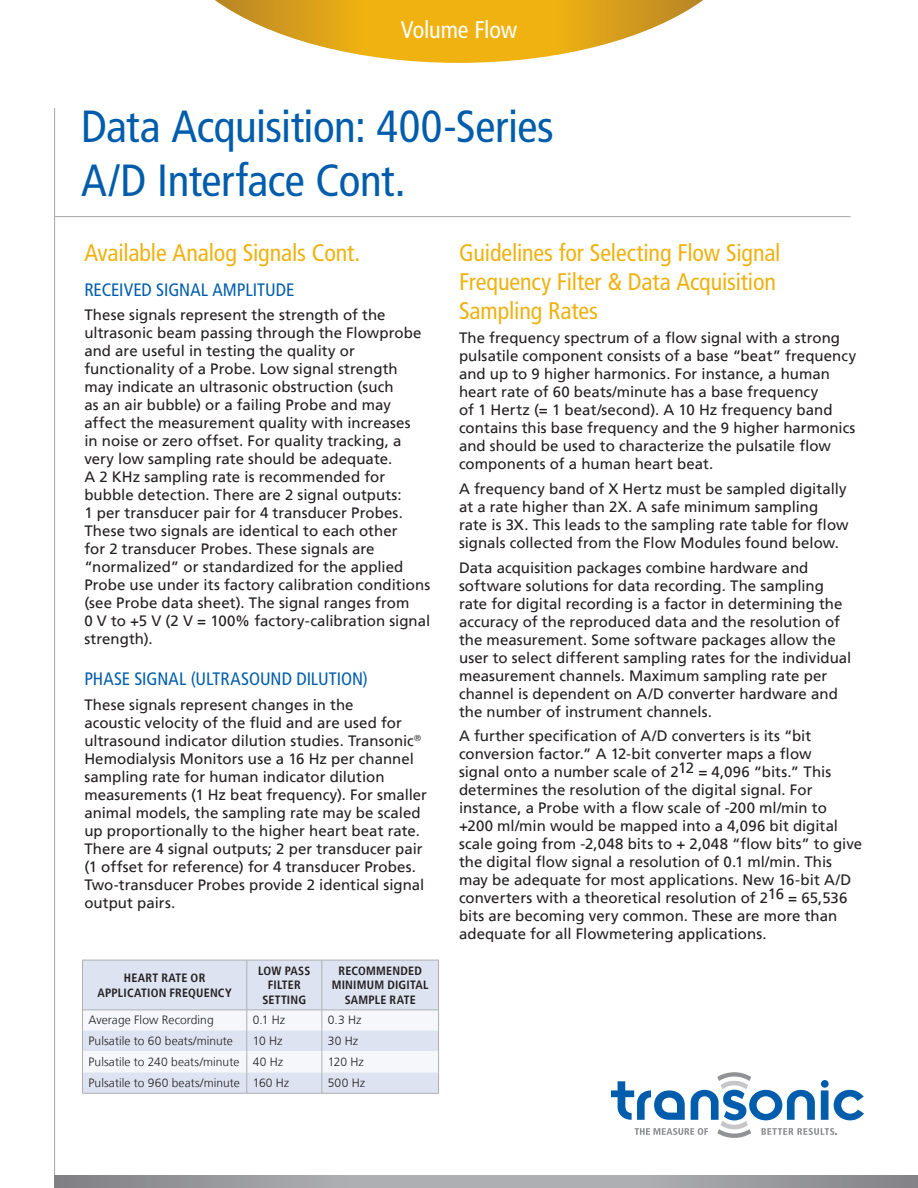
<style>
.page{position:relative;width:918px;height:1188px;background:#fff}
.page>*{position:absolute;margin:0;border:0;box-sizing:border-box;transform-origin:0 0}
.Paragraph_Style_1{font:condensed 45px/54px "Frutiger LT";letter-spacing:-.01em;color:#015dab}
.Subheading_Gray{font:condensed 24px/28.8px "Frutiger LT";letter-spacing:-.005em;color:#efb211}
.Oval_Text{font:condensed 24px "Frutiger LT";letter-spacing:-.01em;color:#fff}
.Subheading_blue{font:condensed 18px "Frutiger LT";color:#015dab}
.Body_Copy{font:15px/18px "Frutiger LT";color:#231f20}
.Cell_Style{font:300 12px "Frutiger LT";letter-spacing:.005em;color:#231f20}
.Table_Heading{font:700 condensed 12px/14.4px "Frutiger LT";letter-spacing:.015em;color:#231f20;text-align:center}
</style>
<div class="page">
<hr style="left:54px;top:108px;width:1px;height:1080px;background:#aeafb3">
<svg style="left:215px;top:0;width:488px;height:63px"></svg>
<svg style="left:611px;top:1072px;width:253px;height:66px"></svg>
<hr style="left:54px;top:216px;width:796px;height:1px;background:#aeafb3">
<svg style="left:54px;top:1175px;width:864px;height:13px;background:#9e9fa3"></svg>
<div style="left:83px;top:961px;width:355px;height:49px;background:#dde3f1"></div>
<hr style="left:247px;top:960px;width:1px;height:50px;background:#aeafb3">
<hr style="left:322px;top:960px;width:1px;height:50px;background:#aeafb3">
<hr style="left:82px;top:960px;width:165px;height:1px;background:#aeafb3">
<hr style="left:247px;top:960px;width:75px;height:1px;background:#aeafb3">
<hr style="left:322px;top:960px;width:117px;height:1px;background:#aeafb3">
<hr style="left:82px;top:1093px;width:165px;height:1px;background:#aeafb3">
<hr style="left:247px;top:1093px;width:75px;height:1px;background:#aeafb3">
<hr style="left:322px;top:1093px;width:117px;height:1px;background:#aeafb3">
<hr style="left:82px;top:960px;width:1px;height:50px;background:#aeafb3">
<hr style="left:438px;top:960px;width:1px;height:50px;background:#aeafb3">
<svg style="left:82px;top:1010px;width:357px;height:83px"></svg>
<hr style="left:83px;top:1010px;width:164px;height:1px;background:#aeafb3">
<hr style="left:247px;top:1010px;width:75px;height:1px;background:#aeafb3">
<hr style="left:322px;top:1010px;width:116px;height:1px;background:#aeafb3">
<p class="Oval_Text" style="left:401px;top:16px;width:118px">Volume Flow</p>
<p class="Paragraph_Style_1" style="left:81px;top:99px;width:474px">Data Acquisition: 400-Series<br>A/D Interface Cont.</p>
<p class="Subheading_Gray" style="left:84px;top:238px;width:277px">Available Analog Signals Cont.</p>
<p class="Subheading_blue" style="left:84px;top:279px;width:212px">RECEIVED SIGNAL AMPLITUDE</p>
<p class="Body_Copy" style="left:84px;top:306px;width:347px">These signals represent the strength of the ultrasonic beam passing through the Flowprobe and are useful in testing the quality or functionality of a Probe. Low signal strength may indicate an ultrasonic obstruction (such<br>as an air bubble) or a failing Probe and may affect the measurement quality with increases<br>in noise or zero offset. For quality tracking, a very low sampling rate should be adequate.<br>A 2 KHz sampling rate is recommended for bubble detection. There are 2 signal outputs:<br>1 per transducer pair for 4 transducer Probes.<br>These two signals are identical to each other<br>for 2 transducer Probes. These signals are “normalized” or standardized for the applied Probe use under its factory calibration conditions (see Probe data sheet). The signal ranges from<br>0 V to +5 V (2 V = 100% factory-calibration signal strength).</p>
<p class="Subheading_blue" style="left:84px;top:669px;width:285px">PHASE SIGNAL (ULTRASOUND DILUTION)</p>
<p class="Body_Copy" style="left:84px;top:696px;width:344px">These signals represent changes in the<br>acoustic velocity of the fluid and are used for ultrasound indicator dilution studies. Transonic<sup>® </sup>Hemodialysis Monitors use a 16 Hz per channel sampling rate for human indicator dilution measurements (1 Hz beat frequency). For smaller animal models, the sampling rate may be scaled up proportionally to the higher heart beat rate.<br>There are 4 signal outputs; 2 per transducer pair (1 offset for reference) for 4 transducer Probes.<br>Two-transducer Probes provide 2 identical signal output pairs.</p>
<p class="Table_Heading" style="left:97px;top:971px;width:136px">HEART RATE OR<br>APPLICATION FREQUENCY</p>
<p class="Table_Heading" style="left:258px;top:964px;width:54px">LOW PASS<br>FILTER<br>SETTING</p>
<p class="Table_Heading" style="left:332px;top:964px;width:98px">RECOMMENDED<br>MINIMUM DIGITAL<br>SAMPLE RATE</p>
<p class="Cell_Style" style="left:89px;top:1013px;width:127px">Average Flow Recording</p>
<p class="Cell_Style" style="left:253px;top:1013px;width:34px">0.1 Hz</p>
<p class="Cell_Style" style="left:328px;top:1013px;width:35px">0.3 Hz</p>
<p class="Cell_Style" style="left:89px;top:1034px;width:146px">Pulsatile to 60 beats/minute</p>
<p class="Cell_Style" style="left:253px;top:1034px;width:31px">10 Hz</p>
<p class="Cell_Style" style="left:328px;top:1034px;width:32px">30 Hz</p>
<p class="Cell_Style" style="left:89px;top:1055px;width:152px">Pulsatile to 240 beats/minute</p>
<p class="Cell_Style" style="left:253px;top:1055px;width:32px">40 Hz</p>
<p class="Cell_Style" style="left:328px;top:1055px;width:37px">120 Hz</p>
<p class="Cell_Style" style="left:89px;top:1076px;width:153px">Pulsatile to 960 beats/minute</p>
<p class="Cell_Style" style="left:253px;top:1076px;width:38px">160 Hz</p>
<p class="Cell_Style" style="left:328px;top:1076px;width:39px">500 Hz</p>
<p class="Subheading_Gray" style="left:459px;top:238px;width:323px">Guidelines for Selecting Flow Signal<br>Frequency Filter &amp; Data Acquisition<br>Sampling Rates</p>
<p class="Body_Copy" style="left:459px;top:329px;width:399px">The frequency spectrum of a flow signal with a strong pulsatile component consists of a base “beat” frequency and up to 9 higher harmonics. For instance, a human heart rate of 60 beats/minute has a base frequency<br>of 1 Hertz (= 1 beat/second). A 10 Hz frequency band contains this base frequency and the 9 higher harmonics and should be used to characterize the pulsatile flow components of a human heart beat.</p>
<p class="Body_Copy" style="left:459px;top:480px;width:391px">A frequency band of X Hertz must be sampled digitally at a rate higher than 2X. A safe minimum sampling rate is 3X. This leads to the sampling rate table for flow signals collected from the Flow Modules found below.</p>
<p class="Body_Copy" style="left:459px;top:558px;width:394px">Data acquisition packages combine hardware and software solutions for data recording. The sampling rate for digital recording is a factor in determining the accuracy of the reproduced data and the resolution of the measurement. Some software packages allow the user to select different sampling rates for the individual measurement channels. Maximum sampling rate per channel is dependent on A/D converter hardware and the number of instrument channels.</p>
<p class="Body_Copy" style="left:459px;top:727px;width:405px">A further specification of A/D converters is its “bit conversion factor.” A 12-bit converter maps a flow<br>signal onto a number scale of 212 = 4,096 “bits.” This determines the resolution of the digital signal. For instance, a Probe with a flow scale of -200 ml/min to +200 ml/min would be mapped into a 4,096 bit digital scale going from -2,048 bits to + 2,048 “flow bits” to give the digital flow signal a resolution of 0.1 ml/min. This may be adequate for most applications. New 16-bit A/D converters with a theoretical resolution of 216 = 65,536 bits are becoming very common. These are more than adequate for all Flowmetering applications.</p>
</div>
